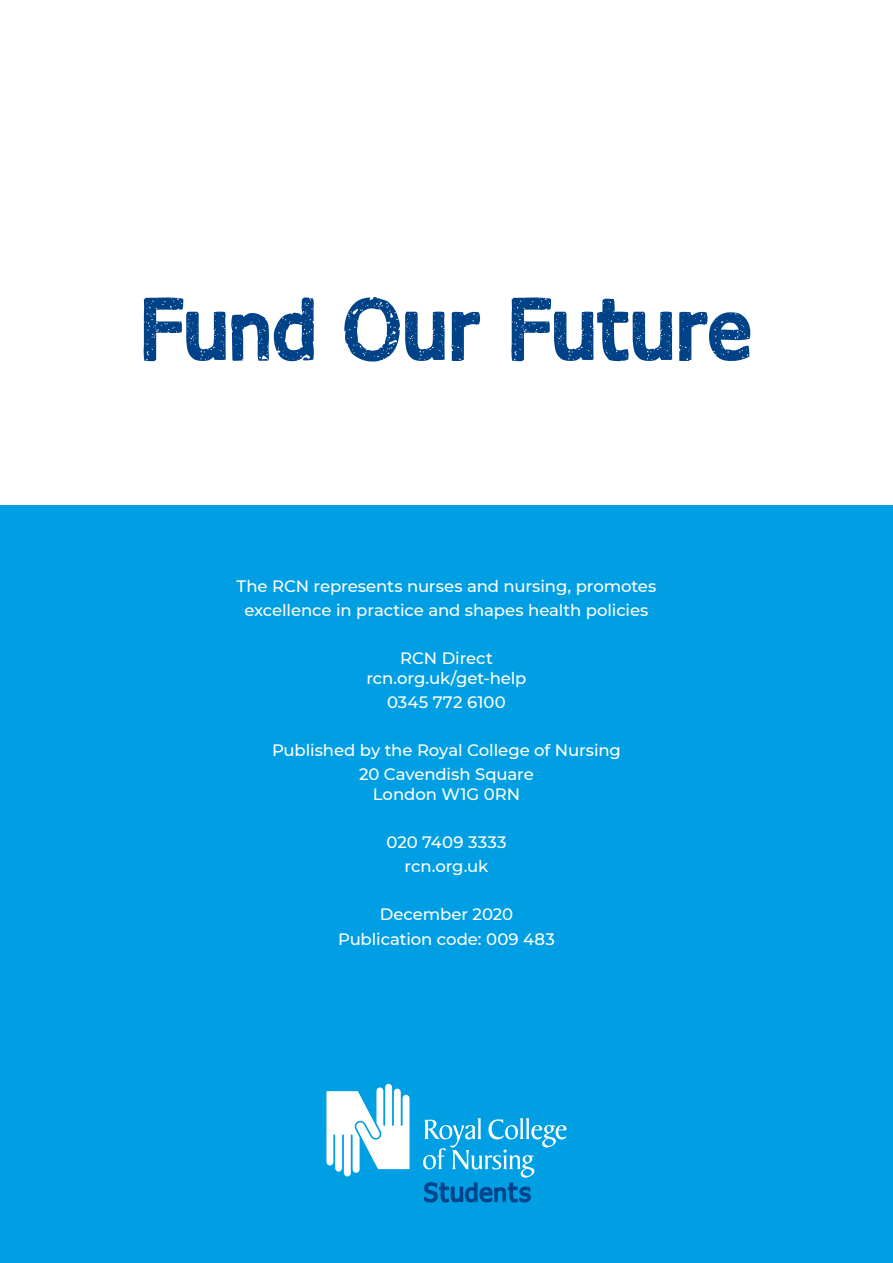
<style>
.page{position:relative;width:893px;height:1263px;background:#fff}
.page>*{position:absolute;margin:0;border:0;box-sizing:border-box;transform-origin:0 0}
.t1{font:88.5px "Good bye lullaby";letter-spacing:-.005em;color:#004288}
.t2{font:500 16.5px/24px "Montserrat";letter-spacing:-.005em;color:#fff;text-align:center}
.t3{font:500 16.5px "Montserrat";letter-spacing:.015em;color:#fff}
</style>
<div class="page">
<div style="left:0;top:505px;width:893px;height:758px;background:#009fe3"></div>
<svg style="left:326px;top:1084px;width:83px;height:92px"></svg>
<svg style="left:423px;top:1118px;width:143px;height:84px"></svg>
<h1 class="t1" style="left:140px;top:285px;width:614px">Fund Our Future</h1>
<p class="t2" style="left:237px;top:574px;width:421px">The RCN represents nurses and nursing, promotes excellence in practice and shapes health policies</p>
<p class="t2" style="left:366px;top:648px;width:161px;line-height:19.8px">RCN Direct rcn.org.uk/get-help</p>
<p class="t3" style="left:387px;top:691px;width:120px">0345 772 6100</p>
<p class="t2" style="left:272px;top:738px;width:350px">Published by the Royal College of Nursing<br>20 Cavendish Square</p>
<p class="t2" style="left:373px;top:782px;width:149px">London W1G 0RN</p>
<p class="t2" style="left:386px;top:830px;width:121px">020 7409 3333 rcn.org.uk</p>
<p class="t2" style="left:338px;top:902px;width:218px">December 2020<br>Publication code: 009 483</p>
</div>
